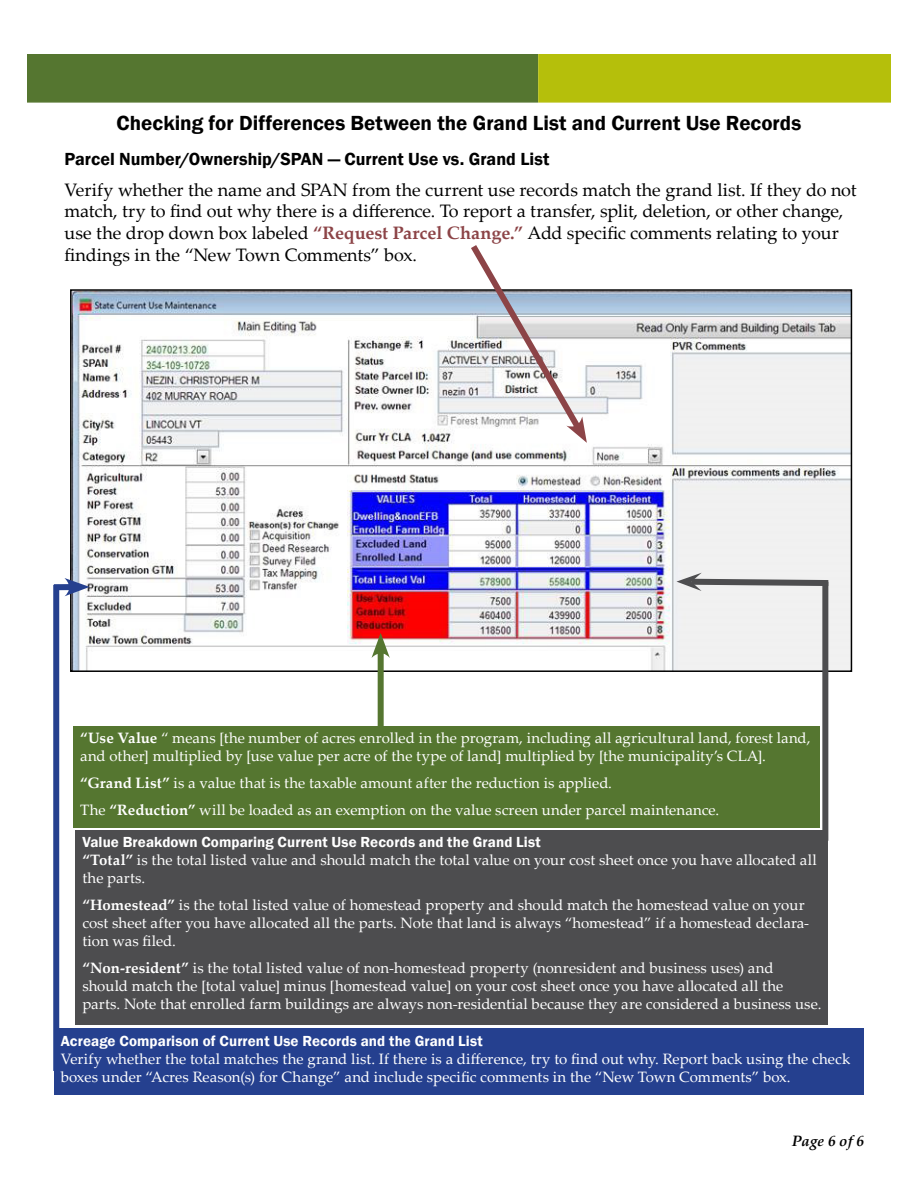
<style>
.page{position:relative;width:918px;height:1188px;background:#fff}
.page>*{position:absolute;margin:0;border:0;box-sizing:border-box;transform-origin:0 0}
.t1{font:600 21px "Franklin Gothic";color:#000}
.t2{font:18px/21.6px "Palatino Linotype";letter-spacing:-.01em;color:#000}
.t3{font:600 18px "Franklin Gothic";color:#000}
.t4{font:15px/18px "Palatino Linotype";color:#fff}
.t5{font:600 15px "Franklin Gothic";letter-spacing:.005em;color:#fff}
.t6{font:italic 700 15px "Palatino Linotype";letter-spacing:.005em;color:#000}
.s1{font-weight:700;color:#8c4447}
.s2{font-weight:700}
</style>
<div class="page">
<img style="left:73px;top:292px;width:776px;height:377px">
<div style="left:70px;top:289px;width:782px;height:383px;border:2px solid #000"></div>
<div style="left:27px;top:54px;width:511px;height:49px;background:#557630;border:2px solid #557630"></div>
<div style="left:538px;top:54px;width:353px;height:49px;background:#b5bf0b;border:2px solid #b5bf0b"></div>
<div style="left:73px;top:726px;width:747px;height:102px;background:#557630"></div>
<div style="left:54px;top:1028px;width:810px;height:67px;background:#25408f"></div>
<div style="left:76px;top:830px;width:752px;height:195px;background:#4d4d4f"></div>
<div style="left:53px;top:585px;width:6px;height:486px;background:#25408f"></div>
<div style="left:54px;top:584px;width:21px;height:6px;background:#25408f"></div>
<svg style="left:64px;top:578px;width:26px;height:18px"></svg>
<div style="left:378px;top:648px;width:6px;height:87px;background:#557630"></div>
<svg style="left:372px;top:633px;width:18px;height:25px"></svg>
<svg style="left:676px;top:573px;width:158px;height:18px"></svg>
<div style="left:822px;top:582px;width:6px;height:259px;background:#4d4d4f"></div>
<svg style="left:465px;top:245px;width:123px;height:198px"></svg>
<h1 class="t1" style="left:117px;top:110px;width:686px">Checking for Differences Between the Grand List and Current Use Records</h1>
<p class="t3" style="left:64px;top:148px;width:486px">Parcel Number/Ownership/SPAN — Current Use vs. Grand List</p>
<p class="t2" style="left:64px;top:178px;width:794px">Verify whether the name and SPAN from the current use records match the grand list. If they do not match, try to find out why there is a difference. To report a transfer, split, deletion, or other change, use the drop down box labeled <span class="s1">“Request Parcel Change.”</span> Add specific comments relating to your findings in the “New Town Comments” box.</p>
<p class="t4" style="left:80px;top:729px;width:732px"><span class="s2">“Use Value</span> “ means [the number of acres enrolled in the program, including all agricultural land, forest land, and other] multiplied by [use value per acre of the type of land] multiplied by [the municipality’s CLA].</p>
<p class="t4" style="left:80px;top:769px;width:641px;line-height:27px"><span class="s2">“Grand List”</span> is a value that is the taxable amount after the reduction is applied.<br>The <span class="s2">“Reduction”</span> will be loaded as an exemption on the value screen under parcel maintenance.</p>
<p class="t5" style="left:82px;top:833px;width:460px">Value Breakdown Comparing Current Use Records and the Grand List</p>
<p class="t4" style="left:82px;top:851px;width:736px"><span class="s2">“Total”</span> is the total listed value and should match the total value on your cost sheet once you have allocated all the parts.</p>
<p class="t4" style="left:82px;top:896px;width:728px"><span class="s2">“Homestead”</span> is the total listed value of homestead property and should match the homestead value on your cost sheet after you have allocated all the parts. Note that land is always “homestead” if a homestead declara&shy;tion was filed.</p>
<p class="t4" style="left:82px;top:959px;width:741px"><span class="s2">“Non-resident”</span> is the total listed value of non-homestead property (nonresident and business uses) and should match the [total value] minus [homestead value] on your cost sheet once you have allocated all the parts. Note that enrolled farm buildings are always non-residential because they are considered a business use.</p>
<p class="t5" style="left:61px;top:1032px;width:423px">Acreage Comparison of Current Use Records and the Grand List</p>
<p class="t4" style="left:61px;top:1049px;width:791px">Verify whether the total matches the grand list. If there is a difference, try to find out why. Report back using the check boxes under “Acres Reason(s) for Change” and include specific comments in the “New Town Comments” box.</p>
<p class="t6" style="left:792px;top:1130px;width:74px">Page 6 of 6</p>
</div>
